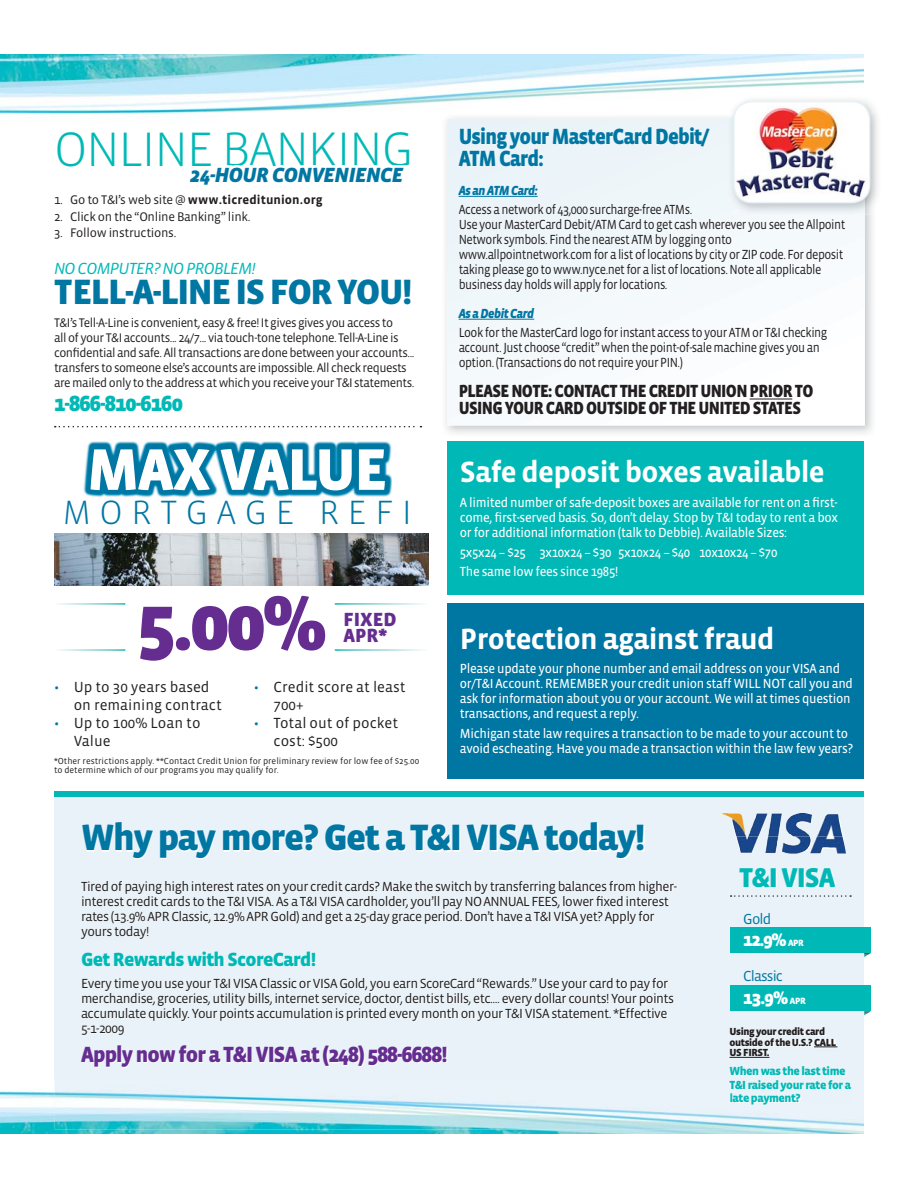
<style>
.page{position:relative;width:918px;height:1188px;background:#fff}
.page>*{position:absolute;margin:0;border:0;box-sizing:border-box;transform-origin:0 0}
.t1{font:900 78.9px "Vista Sans";color:#662d91}
.t2{font:900 60px "Vista Sans";letter-spacing:-.025em;color:#fff}
.t3{font:300 49.5px "Vista Sans";letter-spacing:-.025em;color:#00b9b6}
.t4{font:900 37.5px "Vista Sans";letter-spacing:-.04em;color:#0076a3}
.t5{font:900 36px "Vista Sans";letter-spacing:-.04em;color:#0076a3}
.t6{font:300 34.5px "Vista Sans";letter-spacing:.25em;color:#0076a3}
.t7{font:700 30px "Vista Sans";letter-spacing:-.025em;color:#fff}
.t8{font:900 27.9px "Vista Sans";color:#00b9b6}
.t9{font:900 22.5px "Vista Sans";letter-spacing:-.04em;color:#662d91;scale:.96 1}
.t10{font:900 22.5px/22.5px "Vista Sans";letter-spacing:-.04em;color:#0076a3;scale:.9 1}
.t11{font:900 22.5px "Vista Sans";letter-spacing:-.04em;color:#00b9b6}
.t12{font:italic 900 21px "Vista Sans";letter-spacing:-.025em;color:#0076a3}
.t13{font:900 19.5px "Vista Sans";letter-spacing:-.04em;color:#00b9b6}
.t14{font:900 19.5px/16.5px "Vista Sans";color:#662d91}
.t15{font:900 18.6px "Vista Sans";color:#fff}
.t16{font:900 18px/16.5px "Vista Sans";letter-spacing:-.04em;color:#231f20;scale:.9 1}
.t17{font:italic 16.5px "Vista Sans";letter-spacing:-.04em;color:#00b9b6}
.t18{font:15px/18px "Vista Sans";color:#231f20}
.t19{font:14.85px "Vista Sans";letter-spacing:-.06em;color:#0076a3}
.t20{font:13.5px/15px "Vista Sans";letter-spacing:-.04em;color:#231f20}
.t21{font:13.5px/15px "Vista Sans Reg";letter-spacing:-.025em;color:#fff;scale:.95 1}
.t22{font:13.5px/15px "Vista Sans";letter-spacing:-.04em;color:#231f20;scale:.9 1}
.t23{font:italic 900 13.5px "Vista Sans";letter-spacing:-.04em;color:#0076a3;scale:.9 1}
.t24{font:12.75px/15px "Vista Sans";letter-spacing:-.04em;color:#231f20}
.t25{font:700 12.75px "Vista Sans";letter-spacing:.005em;color:#231f20}
.t26{font:900 12px/13.5px "Vista Sans";letter-spacing:-.04em;color:#00b9b6}
.t27{font:900 10.5px/10.5px "Vista Sans";letter-spacing:-.04em;color:#231f20}
.t28{font:9px/9px "Vista Sans";color:#231f20}
.s1{font-weight:400}
.s2{color:#0076a3}
.s3{font-size:9.3px}
</style>
<div class="page">
<div style="left:55px;top:795px;width:809px;height:335px;background:#e8f2f8"></div>
<div style="left:55px;top:792px;width:809px;height:5px;background:#00b9b6"></div>
<div style="left:730px;top:927px;width:141px;height:26px;background:#00b9b6"></div>
<div style="left:730px;top:985px;width:141px;height:26px;background:#00b9b6"></div>
<img style="left:82px;top:881px;width:595px;height:186px">
<img style="left:83px;top:823px;width:561px;height:36px">
<img style="left:736px;top:1034px;width:102px;height:18px">
<svg style="left:814px;top:1047px;width:23px;height:1px"></svg>
<hr style="left:730px;top:1057px;width:40px;height:1px;background:#231f20">
<img style="left:736px;top:1073px;width:110px;height:4px">
<img style="left:742px;top:871px;width:94px;height:16px">
<img style="left:721px;top:813px;width:121px;height:23px">
<img style="left:736px;top:836px;width:110px;height:18px">
<svg style="left:731px;top:895px;width:120px;height:2px"></svg>
<svg style="left:864px;top:953px;width:7px;height:4px"></svg>
<svg style="left:864px;top:1011px;width:7px;height:4px"></svg>
<img style="left:0;top:54px;width:864px;height:60px">
<img style="left:0;top:1079px;width:864px;height:55px">
<img style="left:55px;top:1079px;width:809px;height:51px">
<svg style="left:730px;top:1080px;width:6px;height:11px"></svg>
<img style="left:736px;top:1080px;width:115px;height:11px">
<img style="left:730px;top:1093px;width:70px;height:12px">
<img style="left:736px;top:1093px;width:64px;height:10px">
<img style="left:442px;top:113px;width:286px;height:12px">
<svg style="left:447px;top:119px;width:418px;height:307px"></svg>
<hr style="left:459px;top:196px;width:79px;height:1px;background:#0076a3">
<hr style="left:459px;top:319px;width:75px;height:1px;background:#0076a3">
<hr style="left:750px;top:399px;width:42px;height:1px;background:#231f20">
<img style="left:728px;top:96px;width:150px;height:118px">
<img style="left:864px;top:113px;width:12px;height:101px">
<img style="left:734px;top:102px;width:136px;height:101px;border-radius:18px">
<div style="left:733px;top:101px;width:137px;height:102px;border:2px solid #e8f2f8;border-radius:18px"></div>
<svg style="left:55px;top:426px;width:366px;height:1px"></svg>
<img style="left:84px;top:442px;width:308px;height:55px">
<svg style="left:87px;top:446px;width:301px;height:48px;background:#0f7fa9"></svg>
<div style="left:447px;top:441px;width:417px;height:153px;background:#00b9b6"></div>
<div style="left:447px;top:603px;width:417px;height:176px;background:#0076a3"></div>
<img style="left:54px;top:534px;width:374px;height:51px">
<h3 class="t3" style="left:54px;top:120px;width:361px">ONLINE BANKING</h3>
<h3 class="t12" style="left:190px;top:165px;width:215px">24-HOUR CONVENIENCE</h3>
<p class="t25" style="left:54px;top:194px;width:270px"><span class="s1">1. Go to T&amp;I’s web site @</span> www.ticreditunion.org</p>
<p class="t24" style="left:54px;top:209px;width:198px">2. Click on the “Online Banking” link.</p>
<p class="t24" style="left:54px;top:226px;width:124px">3. Follow instructions.</p>
<p class="t17" style="left:54px;top:260px;width:203px">NO COMPUTER? NO PROBLEM!</p>
<h3 class="t5" style="left:54px;top:274px;width:360px">TELL-A-LINE IS FOR YOU!</h3>
<p class="t24" style="left:54px;top:316px;width:362px">T&amp;I’s Tell-A-Line is convenient, easy &amp; free! It gives gives you access to<br>all of your T&amp;I accounts... 24/7... via touch-tone telephone. Tell-A-Line is confidential and safe. All transactions are done between your accounts... transfers to someone else’s accounts are impossible. All check requests are mailed only to the address at which you receive your T&amp;I statements.</p>
<h3 class="t11" style="left:54px;top:393px;width:130px">1-866-810-6160</h3>
<h2 class="t2" style="left:87px;top:440px;width:302px">MAX VALUE</h2>
<h3 class="t6" style="left:62px;top:492px;width:351px">MORTGAGE REFI</h3>
<h1 class="t1" style="left:136px;top:584px;width:192px">5.00%</h1>
<h3 class="t14" style="left:343px;top:612px;width:55px">FIXED<br>APR*</h3>
<p class="t18" style="left:274px;top:679px;width:133px;text-indent:-20px"><span class="s2">•</span> Credit score at least<br>700+</p>
<p class="t18" style="left:274px;top:715px;width:126px;text-indent:-20px"><span class="s2">•</span> Total out of pocket cost: $500</p>
<p class="t28" style="left:54px;top:757px;width:367px">*Other restrictions apply. **Contact Credit Union for preliminary review for low fee of $25.00 to determine which of our programs you may qualify for.</p>
<p class="t18" style="left:74px;top:679px;width:150px;text-indent:-20px"><span class="s2">•</span> Up to 30 years based on remaining contract</p>
<p class="t18" style="left:74px;top:715px;width:128px;text-indent:-20px"><span class="s2">•</span> Up to 100% Loan to<br>Value</p>
<h3 class="t10" style="left:459px;top:126px;width:280px">Using your MasterCard Debit/<br>ATM Card:</h3>
<p class="t23" style="left:459px;top:184px;width:89px">As an ATM Card:</p>
<p class="t22" style="left:459px;top:203px;width:431px">Access a network of 43,000 surcharge-free ATMs.<br>Use your MasterCard Debit/ATM Card to get cash wherever you see the Allpoint Network symbols. Find the nearest ATM by logging onto www.allpointnetwork.com for a list of locations by city or ZIP code. For deposit taking please go to www.nyce.net for a list of locations. Note all applicable business day holds will apply for locations.</p>
<p class="t23" style="left:459px;top:307px;width:85px">As a Debit Card</p>
<p class="t22" style="left:459px;top:326px;width:411px">Look for the MasterCard logo for instant access to your ATM or T&amp;I checking account. Just choose “credit” when the point-of-sale machine gives you an option. (Transactions do not require your PIN.)</p>
<h3 class="t16" style="left:459px;top:384px;width:396px">PLEASE NOTE: CONTACT THE CREDIT UNION PRIOR TO<br>USING YOUR CARD OUTSIDE OF THE UNITED STATES</h3>
<h3 class="t7" style="left:460px;top:457px;width:367px">Safe deposit boxes available</h3>
<p class="t21" style="left:460px;top:496px;width:400px;text-align:justify">A limited number of safe-deposit boxes are available for rent on a first&shy;come, first-served basis. So, don’t delay. Stop by T&amp;I today to rent a box or for additional information (talk to Debbie). Available Sizes:</p>
<p class="t21" style="left:460px;top:543px;width:336px;line-height:19.5px">5x5x24 – $25 3x10x24 – $30 5x10x24 – $40 10x10x24 – $70<br>The same low fees since 1985!</p>
<h3 class="t7" style="left:460px;top:624px;width:316px">Protection against fraud</h3>
<p class="t21" style="left:460px;top:662px;width:415px">Please update your phone number and email address on your VISA and or/T&amp;I Account. REMEMBER your credit union staff WILL NOT call you and ask for information about you or your account. We will at times question transactions, and request a reply.</p>
<p class="t21" style="left:460px;top:726px;width:415px">Michigan state law requires a transaction to be made to your account to avoid escheating. Have you made a transaction within the law few years?</p>
<h3 class="t4" style="left:81px;top:819px;width:566px">Why pay more? Get a T&amp;I VISA today!</h3>
<p class="t20" style="left:81px;top:879px;width:598px">Tired of paying high interest rates on your credit cards? Make the switch by transferring balances from higher&shy;interest credit cards to the T&amp;I VISA. As a T&amp;I VISA cardholder, you’ll pay NO ANNUAL FEES, lower fixed interest rates (13.9% APR Classic, 12.9% APR Gold) and get a 25-day grace period. Don’t have a T&amp;I VISA yet? Apply for yours today!</p>
<h3 class="t13" style="left:81px;top:950px;width:237px">Get Rewards with ScoreCard!</h3>
<p class="t20" style="left:81px;top:976px;width:595px">Every time you use your T&amp;I VISA Classic or VISA Gold, you earn ScoreCard “Rewards.” Use your card to pay for merchandise, groceries, utility bills, internet service, doctor, dentist bills, etc.... every dollar counts! Your points accumulate quickly. Your points accumulation is printed every month on your T&amp;I VISA statement. *Effective 5-1-2009</p>
<h3 class="t9" style="left:81px;top:1043px;width:384px">Apply now for a T&amp;I VISA at (248) 588-6688!</h3>
<h3 class="t8" style="left:739px;top:864px;width:98px">T&amp;I VISA</h3>
<p class="t19" style="left:743px;top:911px;width:30px">Gold</p>
<h3 class="t15" style="left:743px;top:931px;width:62px">12.9% <span class="s3">APR</span></h3>
<p class="t19" style="left:743px;top:969px;width:41px">Classic</p>
<h3 class="t15" style="left:743px;top:988px;width:64px">13.9% <span class="s3">APR</span></h3>
<p class="t27" style="left:730px;top:1027px;width:108px">Using your credit card outside of the U.S.? CALL<br>US FIRST.</p>
<p class="t26" style="left:730px;top:1065px;width:118px">When was the last time</p>
<p class="t26" style="left:730px;top:1079px;width:123px">T&amp;I raised your rate for a late payment?</p>
</div>
